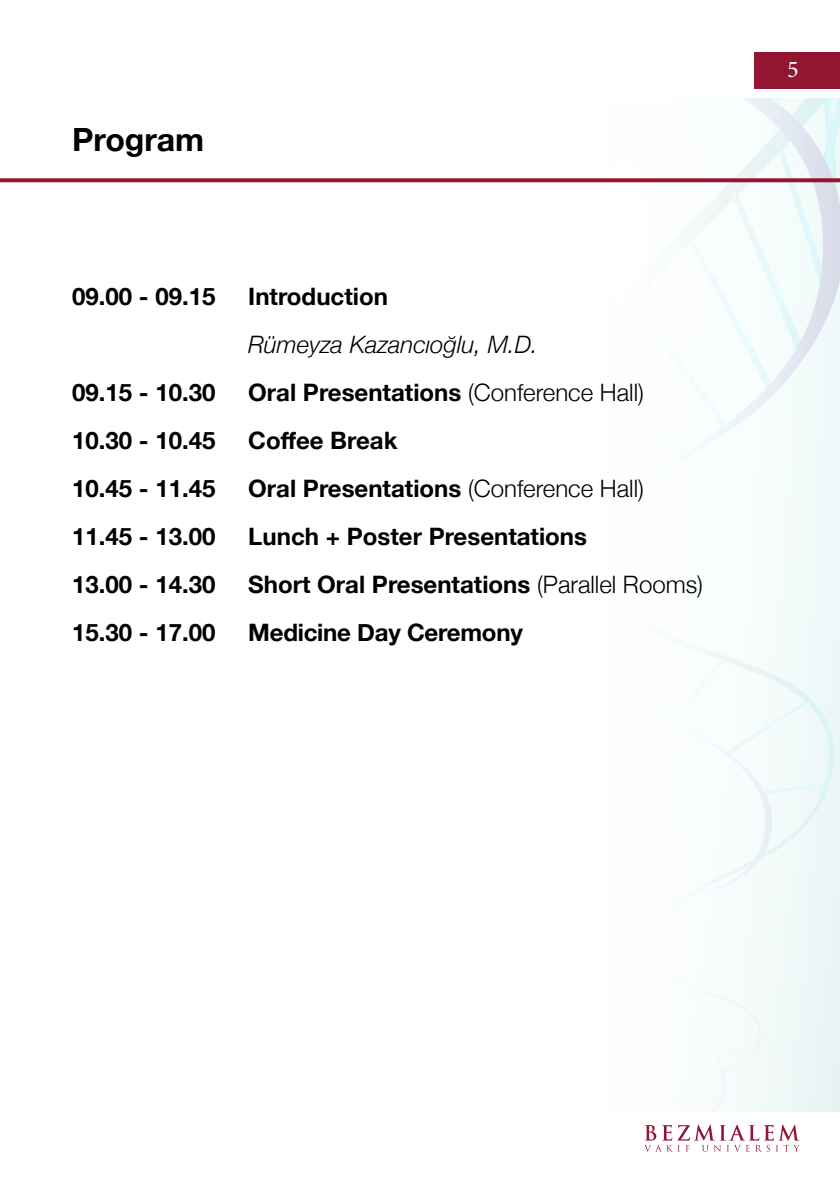
<style>
.page{position:relative;width:840px;height:1191px;background:#fff}
.page>*{position:absolute;margin:0;border:0;box-sizing:border-box;transform-origin:0 0}
.t1{font:700 32px "Helvetica Neue";color:#000}
.t2{font:700 24px "Helvetica Neue";color:#000}
.t3{font:italic 300 24px "Helvetica Neue";color:#000}
.t4{font:24px "Minion Pro";color:#fff}
.s1{font-weight:300}
</style>
<div class="page">
<div style="left:754px;top:52px;width:85px;height:37px;background:#921631"></div>
<svg style="left:559px;top:99px;width:280px;height:1012px"></svg>
<svg style="left:644px;top:1124px;width:155px;height:27px"></svg>
<svg style="left:0;top:178px;width:839px;height:4px;background:#99263f"></svg>
<h1 class="t1" style="left:72px;top:115px;width:134px">Program</h1>
<p class="t2" style="left:72px;top:277px;width:145px">09.00 - 09.15</p>
<p class="t2" style="left:248px;top:277px;width:141px">Introduction</p>
<p class="t3" style="left:248px;top:325px;width:291px">Rümeyza Kazancıoğlu, M.D.</p>
<p class="t2" style="left:72px;top:373px;width:145px">09.15 - 10.30</p>
<p class="t2" style="left:248px;top:373px;width:397px">Oral Presentations <span class="s1">(Conference Hall)</span></p>
<p class="t2" style="left:72px;top:421px;width:145px">10.30 - 10.45</p>
<p class="t2" style="left:248px;top:421px;width:151px">Coffee Break</p>
<p class="t2" style="left:72px;top:469px;width:145px">10.45 - 11.45</p>
<p class="t2" style="left:248px;top:469px;width:397px">Oral Presentations <span class="s1">(Conference Hall)</span></p>
<p class="t2" style="left:72px;top:517px;width:145px">11.45 - 13.00</p>
<p class="t2" style="left:248px;top:517px;width:340px">Lunch + Poster Presentations</p>
<p class="t2" style="left:72px;top:565px;width:145px">13.00 - 14.30</p>
<p class="t2" style="left:248px;top:565px;width:456px">Short Oral Presentations <span class="s1">(Parallel Rooms)</span></p>
<p class="t2" style="left:72px;top:613px;width:145px">15.30 - 17.00</p>
<p class="t2" style="left:248px;top:613px;width:276px">Medicine Day Ceremony</p>
<p class="t4" style="left:786px;top:53px;width:13px">5</p>
</div>
